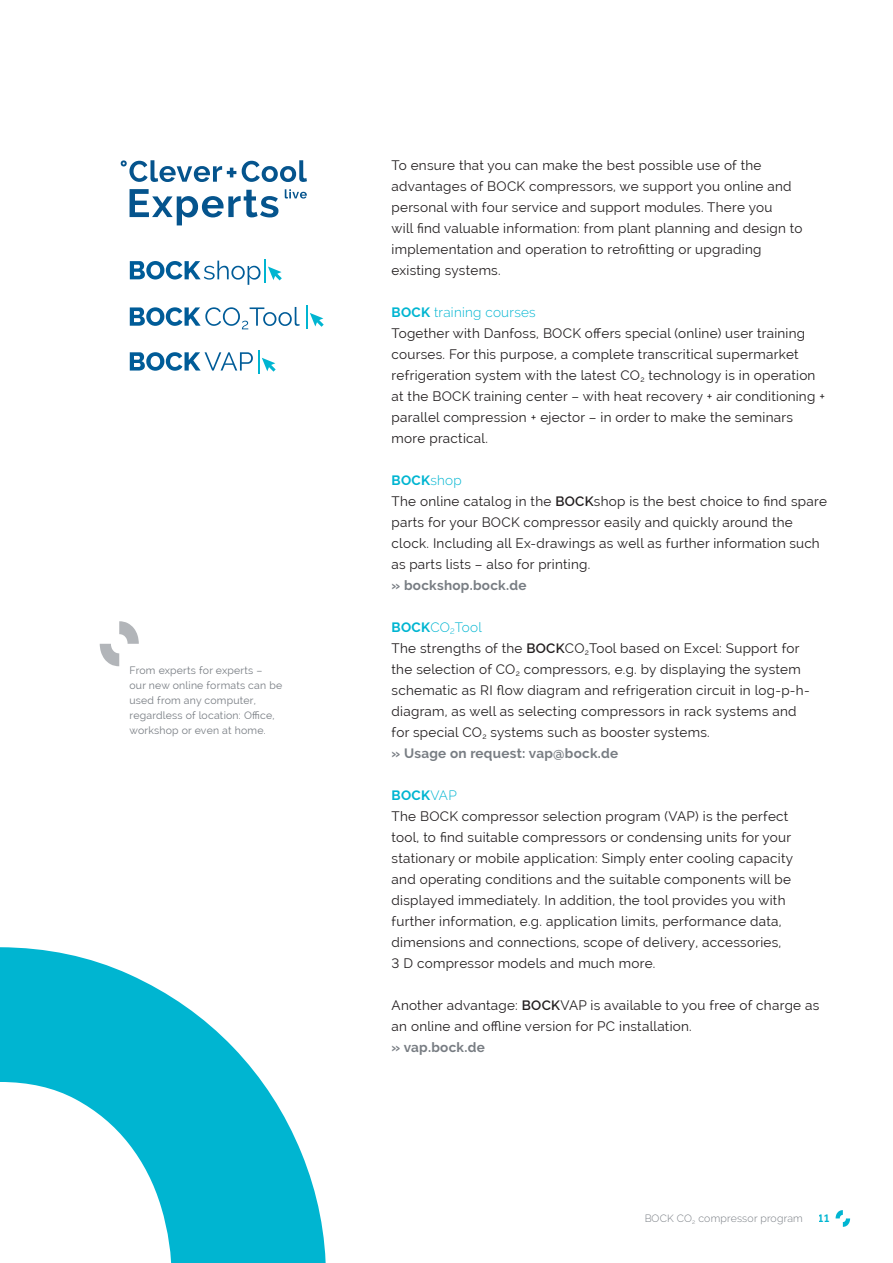
<style>
.page{position:relative;width:893px;height:1263px;background:#fff}
.page>*{position:absolute;margin:0;border:0;box-sizing:border-box;transform-origin:0 0}
.t1{font:13.5px/21px "Raleway";letter-spacing:.02em;color:#231f20}
.t2{font:700 13.5px "Raleway";letter-spacing:.02em;color:#787d83}
.t3{font:10.5px/15px "Raleway";letter-spacing:.02em;color:#787d83}
.t4{font:300 10.5px "Raleway";letter-spacing:.02em;color:#787d83}
.t5{font:700 10.5px "Raleway";color:#00b5d1}
.s1{font-weight:700;color:#00b5d1}
.s2{font-weight:300;color:#00b5d1}
.s3{font-weight:600}
.s4{font-weight:700;color:#787d83}
</style>
<div class="page">
<svg style="left:0;top:947px;width:326px;height:316px;fill:#00b5d1"></svg>
<svg style="left:0;top:1082px;width:1px;height:181px"></svg>
<svg style="left:130px;top:261px;width:130px;height:23px"></svg>
<hr style="left:264px;top:259px;width:2px;height:24px;background:#00b5d1">
<svg style="left:268px;top:267px;width:14px;height:13px"></svg>
<svg style="left:130px;top:351px;width:146px;height:23px"></svg>
<svg style="left:130px;top:307px;width:170px;height:22px"></svg>
<svg style="left:306px;top:306px;width:18px;height:23px"></svg>
<svg style="left:121px;top:160px;width:115px;height:22px"></svg>
<svg style="left:242px;top:160px;width:65px;height:22px"></svg>
<svg style="left:130px;top:189px;width:148px;height:36px"></svg>
<svg style="left:285px;top:189px;width:22px;height:10px"></svg>
<svg style="left:100px;top:621px;width:39px;height:45px"></svg>
<svg style="left:836px;top:1210px;width:14px;height:17px"></svg>
<p class="t3" style="left:129px;top:663px;width:154px">From experts for experts –<br>our new online formats can be used from any computer, regardless of location: Office, workshop or even at home.</p>
<p class="t1" style="left:392px;top:155px;width:412px">To ensure that you can make the best possible use of the advantages of BOCK compressors, we support you online and personal with four service and support modules. There you<br>will find valuable information: from plant planning and design to implementation and operation to retrofitting or upgrading existing systems.</p>
<p class="t1" style="left:392px;top:302px;width:435px"><span class="s1">BOCK</span> <span class="s2">training courses<br></span>Together with Danfoss, BOCK offers special (online) user training courses. For this purpose, a complete transcritical supermarket refrigeration system with the latest CO<sub>2</sub> technology is in operation at the BOCK training center – with heat recovery + air conditioning + parallel compression + ejector – in order to make the seminars more practical.</p>
<p class="t1" style="left:392px;top:470px;width:437px"><span class="s1">BOCK</span><span class="s2">shop<br></span>The online catalog in the <span class="s3">BOCK</span>shop is the best choice to find spare parts for your BOCK compressor easily and quickly around the clock. Including all Ex-drawings as well as further information such as parts lists – also for printing.</p>
<p class="t2" style="left:392px;top:578px;width:136px">» bockshop.bock.de</p>
<p class="t1" style="left:392px;top:617px;width:420px"><span class="s1">BOCK</span><span class="s2">CO</span><sub>2</sub><span class="s2">Tool<br></span>The strengths of the <span class="s3">BOCK</span>CO<sub>2</sub>Tool based on Excel: Support for the selection of CO<sub>2</sub> compressors, e.g. by displaying the system schematic as RI flow diagram and refrigeration circuit in log-p-h&shy;diagram, as well as selecting compressors in rack systems and for special CO<sub>2</sub> systems such as booster systems.<br><span class="s4">» Usage on request: vap@bock.de</span></p>
<p class="t1" style="left:392px;top:785px;width:403px"><span class="s1">BOCK</span><span class="s2">VAP<br></span>The BOCK compressor selection program (VAP) is the perfect tool, to find suitable compressors or condensing units for your stationary or mobile application: Simply enter cooling capacity and operating conditions and the suitable components will be displayed immediately. In addition, the tool provides you with further information, e.g. application limits, performance data, dimensions and connections, scope of delivery, accessories,<br>3 D compressor models and much more.</p>
<p class="t1" style="left:392px;top:995px;width:429px">Another advantage: <span class="s3">BOCK</span>VAP is available to you free of charge as an online and offline version for PC installation.</p>
<p class="t2" style="left:392px;top:1040px;width:95px">» vap.bock.de</p>
<p class="t4" style="left:644px;top:1212px;width:160px">BOCK CO<sub>2</sub> compressor program</p>
<p class="t5" style="left:819px;top:1212px;width:12px">11</p>
</div>
